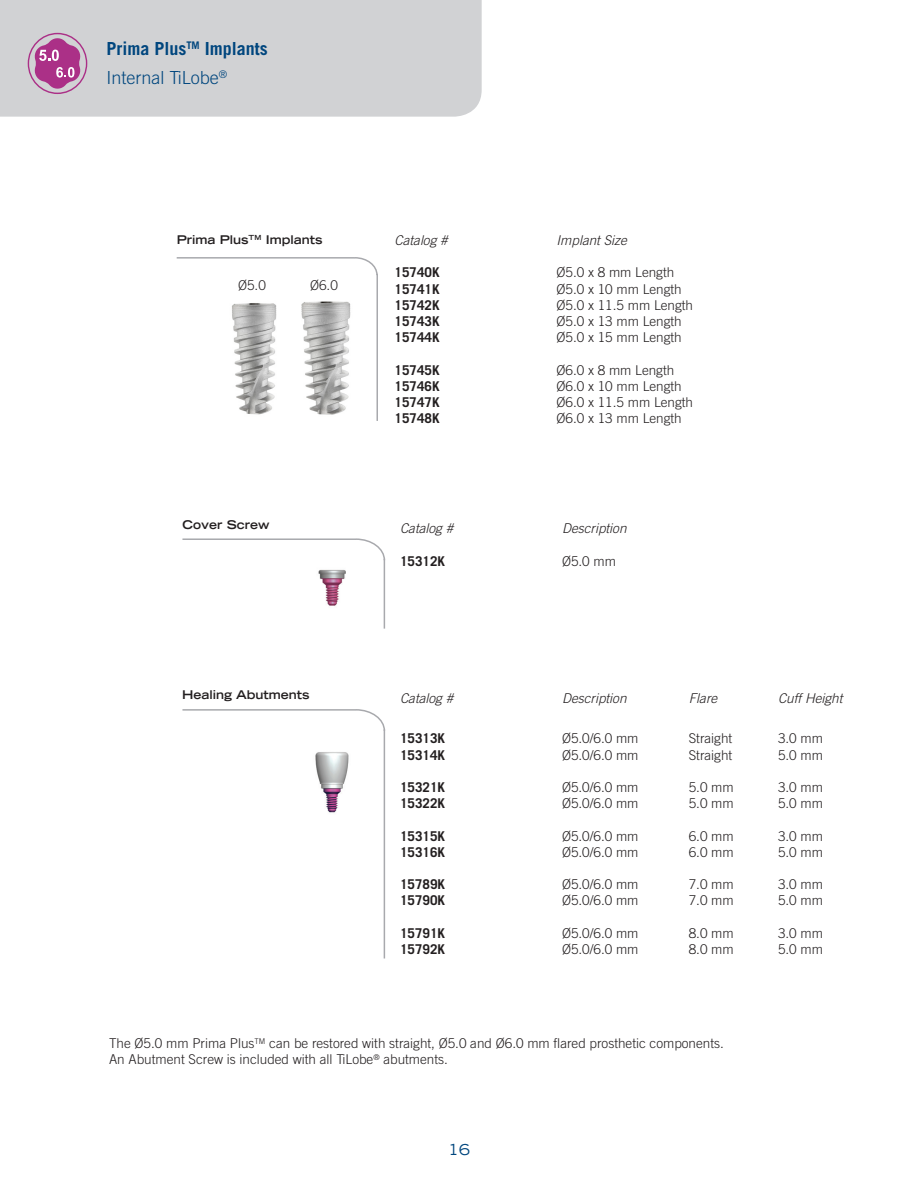
<style>
.page{position:relative;width:918px;height:1188px;background:#fff}
.page>*{position:absolute;margin:0;border:0;box-sizing:border-box;transform-origin:0 0}
.t1{font:700 18px "Trade Gothic LT Std";color:#00467e}
.t2{font:300 18px "Trade Gothic LT Std";color:#00467e}
.t3{font:expanded 15px "Trade Gothic LT Std";color:#00467e}
.t4{font:300 13.5px/16.2px "Trade Gothic LT Std";color:#231f20}
.t5{font:700 13.5px "Trade Gothic LT Std";color:#231f20}
.t6{font:italic 300 13.5px "Trade Gothic LT Std";color:#231f20}
.t7{font:700 expanded 12px "Trade Gothic LT Std";color:#231f20}
</style>
<div class="page">
<div style="left:0;top:0;width:482px;height:117px;background:#d1d2d4"></div>
<svg style="left:28px;top:33px;width:59px;height:61px;background:#c082af"></svg>
<img style="left:318px;top:569px;width:28px;height:37px">
<img style="left:315px;top:752px;width:34px;height:61px">
<hr style="left:182px;top:709px;width:174px;height:2px;background:#a8a9ad">
<svg style="left:354px;top:709px;width:32px;height:23px"></svg>
<hr style="left:384px;top:729px;width:1px;height:230px;background:#a8a9ad">
<hr style="left:182px;top:538px;width:174px;height:2px;background:#a8a9ad">
<svg style="left:354px;top:538px;width:32px;height:24px"></svg>
<hr style="left:384px;top:559px;width:1px;height:70px;background:#a8a9ad">
<hr style="left:177px;top:257px;width:178px;height:2px;background:#a8a9ad">
<svg style="left:353px;top:257px;width:25px;height:17px"></svg>
<hr style="left:376px;top:274px;width:2px;height:147px;background:#a8a9ad">
<img style="left:232px;top:303px;width:45px;height:112px">
<img style="left:301px;top:301px;width:50px;height:114px">
<p class="t1" style="left:106px;top:38px;width:163px">Prima Plus<sup>TM</sup> Implants</p>
<p class="t2" style="left:106px;top:67px;width:122px">Internal TiLobe<sup>®</sup></p>
<p class="t7" style="left:177px;top:232px;width:147px">Prima Plus<sup>TM</sup> Implants</p>
<p class="t4" style="left:238px;top:277px;width:29px">Ø5.0</p>
<p class="t4" style="left:310px;top:277px;width:29px">Ø6.0</p>
<p class="t6" style="left:394px;top:232px;width:55px">Catalog #</p>
<p class="t6" style="left:556px;top:232px;width:72px">Implant Size</p>
<p class="t5" style="left:394px;top:264px;width:47px">15740K</p>
<p class="t4" style="left:556px;top:264px;width:119px">Ø5.0 x 8 mm Length</p>
<p class="t5" style="left:394px;top:280px;width:47px">15741K</p>
<p class="t4" style="left:556px;top:280px;width:127px">Ø5.0 x 10 mm Length</p>
<p class="t5" style="left:394px;top:297px;width:47px">15742K</p>
<p class="t4" style="left:556px;top:297px;width:138px">Ø5.0 x 11.5 mm Length</p>
<p class="t5" style="left:394px;top:313px;width:47px">15743K</p>
<p class="t4" style="left:556px;top:313px;width:127px">Ø5.0 x 13 mm Length</p>
<p class="t5" style="left:394px;top:329px;width:47px">15744K</p>
<p class="t4" style="left:556px;top:329px;width:127px">Ø5.0 x 15 mm Length</p>
<p class="t5" style="left:394px;top:361px;width:47px">15745K</p>
<p class="t4" style="left:556px;top:361px;width:119px">Ø6.0 x 8 mm Length</p>
<p class="t5" style="left:394px;top:378px;width:47px">15746K</p>
<p class="t4" style="left:556px;top:378px;width:127px">Ø6.0 x 10 mm Length</p>
<p class="t5" style="left:394px;top:394px;width:47px">15747K</p>
<p class="t4" style="left:556px;top:394px;width:138px">Ø6.0 x 11.5 mm Length</p>
<p class="t5" style="left:394px;top:410px;width:47px">15748K</p>
<p class="t4" style="left:556px;top:410px;width:127px">Ø6.0 x 13 mm Length</p>
<p class="t7" style="left:182px;top:517px;width:88px">Cover Screw</p>
<p class="t6" style="left:400px;top:521px;width:55px">Catalog #</p>
<p class="t6" style="left:562px;top:521px;width:66px">Description</p>
<p class="t5" style="left:400px;top:553px;width:47px">15312K</p>
<p class="t4" style="left:562px;top:553px;width:56px">Ø5.0 mm</p>
<p class="t7" style="left:182px;top:687px;width:129px">Healing Abutments</p>
<p class="t6" style="left:400px;top:690px;width:55px">Catalog #</p>
<p class="t6" style="left:562px;top:690px;width:66px">Description</p>
<p class="t6" style="left:689px;top:690px;width:30px">Flare</p>
<p class="t6" style="left:778px;top:690px;width:66px">Cuff Height</p>
<p class="t5" style="left:400px;top:730px;width:47px">15313K</p>
<p class="t4" style="left:562px;top:730px;width:78px">Ø5.0/6.0 mm</p>
<p class="t4" style="left:689px;top:730px;width:45px">Straight</p>
<p class="t4" style="left:778px;top:730px;width:47px">3.0 mm</p>
<p class="t5" style="left:400px;top:746px;width:47px">15314K</p>
<p class="t4" style="left:562px;top:747px;width:78px">Ø5.0/6.0 mm</p>
<p class="t4" style="left:689px;top:747px;width:45px">Straight</p>
<p class="t4" style="left:778px;top:747px;width:47px">5.0 mm</p>
<p class="t5" style="left:400px;top:779px;width:47px">15321K</p>
<p class="t4" style="left:562px;top:779px;width:78px">Ø5.0/6.0 mm</p>
<p class="t4" style="left:689px;top:779px;width:47px">5.0 mm</p>
<p class="t4" style="left:778px;top:779px;width:47px">3.0 mm</p>
<p class="t5" style="left:400px;top:795px;width:47px">15322K</p>
<p class="t4" style="left:562px;top:795px;width:78px">Ø5.0/6.0 mm</p>
<p class="t4" style="left:689px;top:795px;width:47px">5.0 mm</p>
<p class="t4" style="left:778px;top:795px;width:47px">5.0 mm</p>
<p class="t5" style="left:400px;top:827px;width:47px">15315K</p>
<p class="t4" style="left:562px;top:828px;width:78px">Ø5.0/6.0 mm</p>
<p class="t4" style="left:689px;top:828px;width:47px">6.0 mm</p>
<p class="t4" style="left:778px;top:828px;width:47px">3.0 mm</p>
<p class="t5" style="left:400px;top:844px;width:47px">15316K</p>
<p class="t4" style="left:562px;top:844px;width:78px">Ø5.0/6.0 mm</p>
<p class="t4" style="left:689px;top:844px;width:47px">6.0 mm</p>
<p class="t4" style="left:778px;top:844px;width:47px">5.0 mm</p>
<p class="t5" style="left:400px;top:876px;width:47px">15789K</p>
<p class="t4" style="left:562px;top:876px;width:78px">Ø5.0/6.0 mm</p>
<p class="t4" style="left:689px;top:876px;width:47px">7.0 mm</p>
<p class="t4" style="left:778px;top:876px;width:47px">3.0 mm</p>
<p class="t5" style="left:400px;top:892px;width:47px">15790K</p>
<p class="t4" style="left:562px;top:892px;width:78px">Ø5.0/6.0 mm</p>
<p class="t4" style="left:689px;top:892px;width:47px">7.0 mm</p>
<p class="t4" style="left:778px;top:892px;width:47px">5.0 mm</p>
<p class="t5" style="left:400px;top:925px;width:47px">15791K</p>
<p class="t4" style="left:562px;top:925px;width:78px">Ø5.0/6.0 mm</p>
<p class="t4" style="left:689px;top:925px;width:47px">8.0 mm</p>
<p class="t4" style="left:778px;top:925px;width:47px">3.0 mm</p>
<p class="t5" style="left:400px;top:941px;width:47px">15792K</p>
<p class="t4" style="left:562px;top:941px;width:78px">Ø5.0/6.0 mm</p>
<p class="t4" style="left:689px;top:941px;width:47px">8.0 mm</p>
<p class="t4" style="left:778px;top:941px;width:47px">5.0 mm</p>
<p class="t4" style="left:109px;top:1035px;width:616px">The Ø5.0 mm Prima Plus<sup>TM</sup> can be restored with straight, Ø5.0 and Ø6.0 mm flared prosthetic components.<br>An Abutment Screw is included with all TiLobe<sup>®</sup> abutments.</p>
<p class="t3" style="left:448px;top:1139px;width:23px">16</p>
</div>
